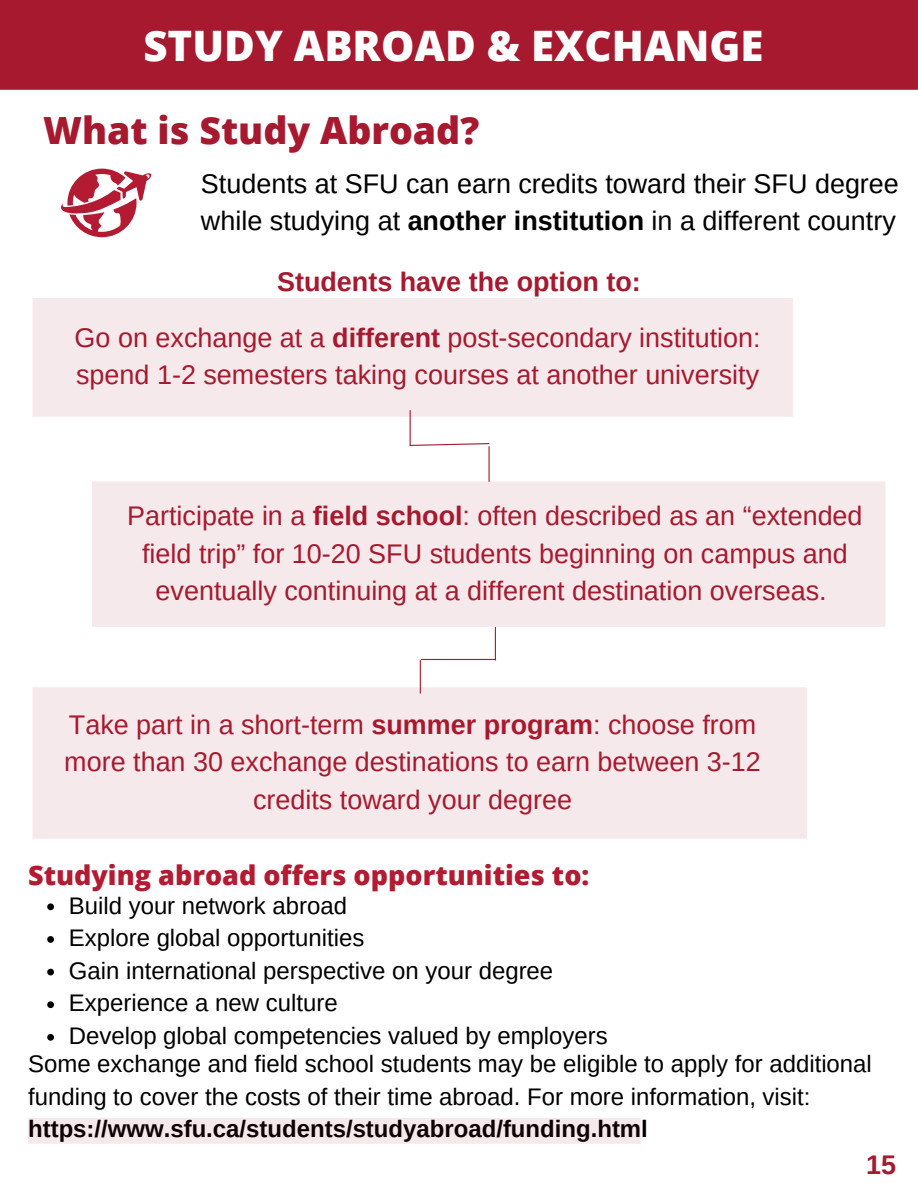
<style>
.page{position:relative;width:918px;height:1188px;background:#fff}
.page>*{position:absolute;margin:0;border:0;box-sizing:border-box;transform-origin:0 0}
.t1{font:800 42px "Open Sans";color:#fff}
.t2{font:800 37.5px "Open Sans";color:#a6192e}
.t3{font:27px/37.2px "Arimo";color:#a6192e;text-align:center}
.t4{font:27px/37.2px "Arimo";color:#000}
.t5{font:800 27px "Open Sans";color:#b31b32}
.t6{font:700 27px "Arimo";color:#a6192e}
.t7{font:24px/32.7px "Arimo";color:#000}
.t8{font:700 24px "Arimo";color:#000}
.s1{font-weight:700}
</style>
<div class="page">
<div style="left:32px;top:298px;width:761px;height:118px;background:#f6e9eb"></div>
<div style="left:92px;top:481px;width:794px;height:146px;background:#f6e9eb"></div>
<div style="left:32px;top:687px;width:775px;height:152px;background:#f6e9eb"></div>
<hr style="left:410px;top:411px;width:1px;height:34px;background:#a6192e">
<hr style="left:489px;top:447px;width:1px;height:34px;background:#a6192e">
<svg style="left:409px;top:442px;width:81px;height:5px"></svg>
<hr style="left:420px;top:661px;width:1px;height:32px;background:#a6192e">
<hr style="left:495px;top:627px;width:1px;height:33px;background:#a6192e">
<hr style="left:421px;top:659px;width:75px;height:1px;background:#a6192e">
<div style="left:0;top:0;width:918px;height:90px;background:#a6192e"></div>
<svg style="left:61px;top:169px;width:91px;height:68px"></svg>
<svg style="left:47px;top:903px;width:7px;height:7px"></svg>
<svg style="left:47px;top:936px;width:7px;height:7px"></svg>
<svg style="left:47px;top:969px;width:7px;height:6px"></svg>
<svg style="left:47px;top:1001px;width:7px;height:7px"></svg>
<svg style="left:47px;top:1034px;width:7px;height:7px"></svg>
<div style="left:28px;top:1118px;width:613px;height:26px;background:#f6e9eb"></div>
<p class="t1" style="left:143px;top:16px;width:622px">STUDY ABROAD &amp; EXCHANGE</p>
<p class="t2" style="left:43px;top:104px;width:438px">What is Study Abroad?</p>
<p class="t4" style="left:201px;top:165px;width:699px">Students at SFU can earn credits toward their SFU degree while studying at <span class="s1">another institution</span> in a different country</p>
<p class="t6" style="left:277px;top:266px;width:365px">Students have the option to:</p>
<p class="t3" style="left:75px;top:319px;width:687px;text-align:left">Go on exchange at a <span class="s1">different</span> post-secondary institution: spend 1-2 semesters taking courses at another university</p>
<p class="t3" style="left:127px;top:497px;width:737px">Participate in a <span class="s1">field school</span>: often described as an “extended field trip” for 10-20 SFU students beginning on campus and eventually continuing at a different destination overseas.</p>
<p class="t3" style="left:64px;top:706px;width:698px">Take part in a short-term <span class="s1">summer program</span>: choose from more than 30 exchange destinations to earn between 3-12 credits toward your degree</p>
<p class="t5" style="left:28px;top:856px;width:563px">Studying abroad offers opportunities to:</p>
<p class="t7" style="left:69px;top:889px;width:280px">Build your network abroad</p>
<p class="t7" style="left:69px;top:922px;width:297px">Explore global opportunities</p>
<p class="t7" style="left:69px;top:954px;width:486px">Gain international perspective on your degree</p>
<p class="t7" style="left:69px;top:987px;width:270px">Experience a new culture</p>
<p class="t7" style="left:69px;top:1019px;width:540px">Develop global competencies valued by employers</p>
<p class="t7" style="left:28px;top:1047px;width:845px">Some exchange and field school students may be eligible to apply for additional funding to cover the costs of their time abroad. For more information, visit:</p>
<p class="t8" style="left:28px;top:1115px;width:621px">https://www.sfu.ca/students/studyabroad/funding.html</p>
<p class="t6" style="left:866px;top:1150px;width:31px">15</p>
</div>
